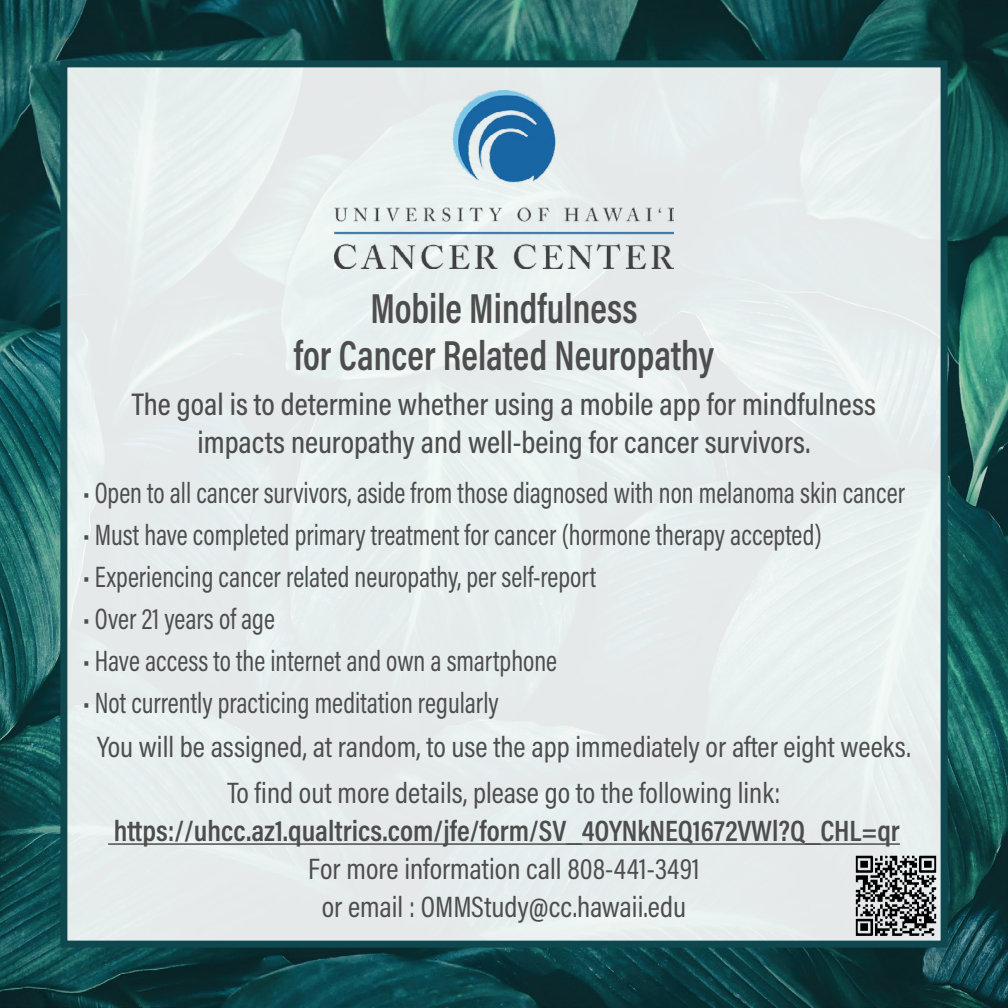
<style>
.page{position:relative;width:1008px;height:1008px;background:#fff}
.page>*{position:absolute;margin:0;border:0;box-sizing:border-box;transform-origin:0 0}
.t1{font:600 42.35px/46.2px "Acumin Pro Cond";color:#4d4d4d;text-align:center;scale:.91 1}
.t2{font:500 31.5px/37.8px "Acumin Pro Cond";color:#4d4d4d;text-align:center}
.t3{font:29.75px "Acumin Pro Cond";color:#4d4d4d;scale:.9 1}
.t4{font:29.75px/37.8px "Acumin Pro Cond";color:#4d4d4d;text-align:center}
.t5{font:600 29.75px "Acumin Pro Cond";color:#4d4d4d}
</style>
<div class="page">
<img style="left:0;top:0;width:1008px;height:1008px">
<div style="left:64px;top:64px;width:880px;height:880px;background:#e6eded"></div>
<div style="left:60px;top:60px;width:888px;height:888px;border:7px solid #0e474e"></div>
<hr style="left:108px;top:843px;width:792px;height:2px;background:#4d4d4d">
<img style="left:334px;top:91px;width:340px;height:178px">
<img style="left:846px;top:845px;width:100px;height:101px">
<h1 class="t1" style="left:294px;top:285px;width:464px">Mobile Mindfulness<br>for Cancer Related Neuropathy</h1>
<p class="t2" style="left:132px;top:385px;width:746px">The goal is to determine whether using a mobile app for mindfulness impacts neuropathy and well-being for cancer survivors.</p>
<p class="t3" style="left:83px;top:473px;width:915px">• Open to all cancer survivors, aside from those diagnosed with non melanoma skin cancer</p>
<p class="t3" style="left:83px;top:515px;width:822px">• Must have completed primary treatment for cancer (hormone therapy accepted)</p>
<p class="t3" style="left:83px;top:557px;width:572px">• Experiencing cancer related neuropathy, per self-report</p>
<p class="t3" style="left:83px;top:599px;width:215px">• Over 21 years of age</p>
<p class="t3" style="left:83px;top:641px;width:528px">• Have access to the internet and own a smartphone</p>
<p class="t3" style="left:83px;top:683px;width:463px">• Not currently practicing meditation regularly</p>
<p class="t4" style="left:97px;top:728px;width:815px">You will be assigned, at random, to use the app immediately or after eight weeks.</p>
<p class="t4" style="left:227px;top:774px;width:555px">To find out more details, please go to the following link:</p>
<p class="t5" style="left:114px;top:811px;width:788px">https://uhcc.az1.qualtrics.com/jfe/form/SV_4OYNkNEQ1672VWl?Q_CHL=qr</p>
<p class="t4" style="left:308px;top:849px;width:393px">For more information call 808-441-3491 or email : OMMStudy@cc.hawaii.edu</p>
</div>
